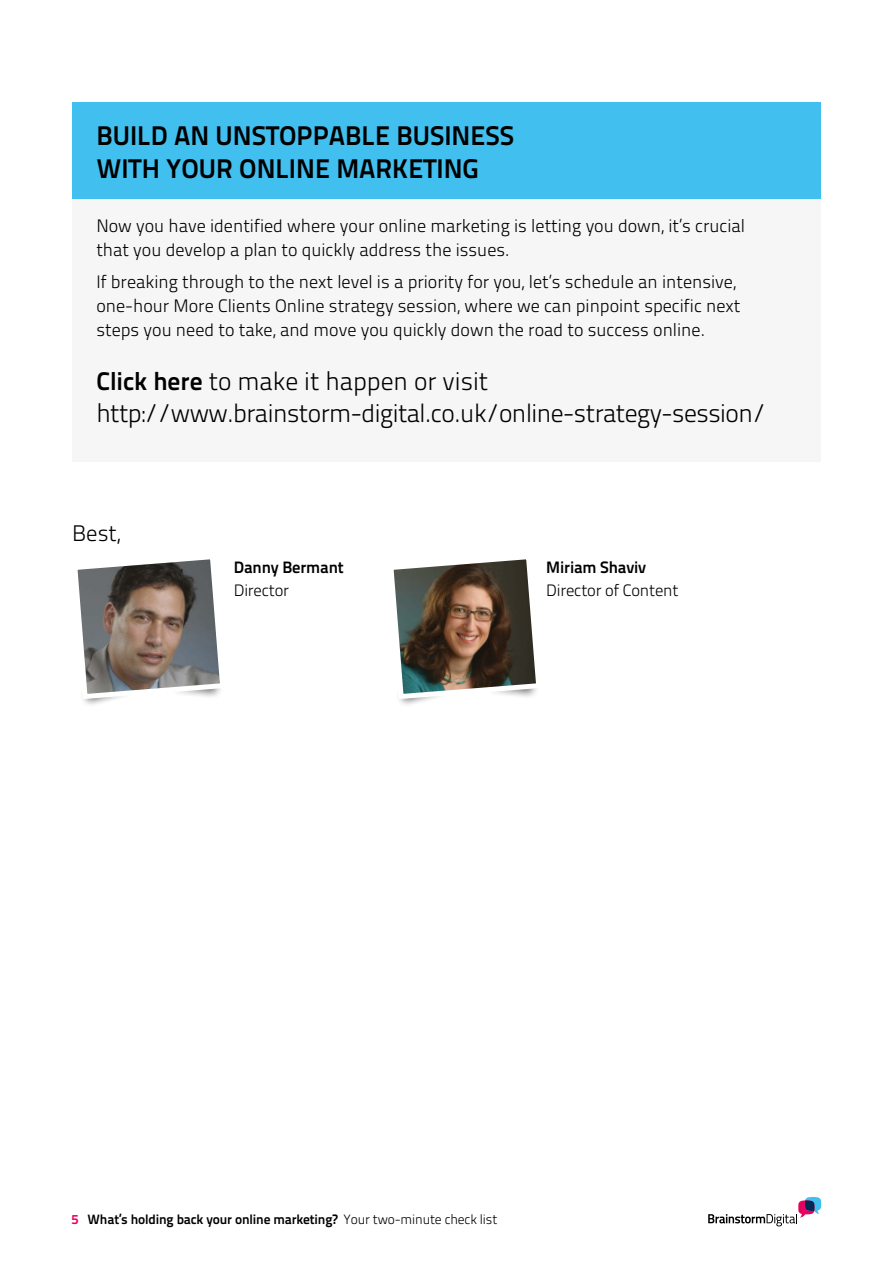
<style>
.page{position:relative;width:893px;height:1263px;background:#fff}
.page>*{position:absolute;margin:0;border:0;box-sizing:border-box;transform-origin:0 0}
.t1{font:700 27px/32.5px "Titillium Text 22 L";color:#000}
.t2{font:300 25.5px/32.5px "Titillium Text 22 L";letter-spacing:-.02em;color:#000}
.t3{font:300 22.5px "Titillium Text 22 L";color:#000}
.t4{font:300 18px/24px "Titillium Text 22 L";color:#000}
.t5{font:300 16.5px "Titillium Text 22 L";letter-spacing:-.01em;color:#000}
.t6{font:700 16.5px "Titillium Text 22 L";letter-spacing:-.01em;color:#000}
.t7{font:700 13.5px "Titillium Text 22 L";letter-spacing:-.01em;color:#000}
.s1{font-weight:700}
.s2{color:#e60060}
.s3{font-weight:300}
</style>
<div class="page">
<div style="left:72px;top:102px;width:749px;height:360px;background:#f6f6f6"></div>
<div style="left:72px;top:102px;width:749px;height:96px;background:#41c0f0"></div>
<div style="left:396px;top:682px;width:56px;height:26px;background:#000;opacity:.75"></div>
<img style="left:393px;top:559px;width:144px;height:143px">
<div style="left:80px;top:682px;width:56px;height:26px;background:#000;opacity:.75"></div>
<svg style="left:77px;top:559px;width:144px;height:143px"></svg>
<svg style="left:708px;top:1197px;width:113px;height:29px"></svg>
<h1 class="t1" style="left:96px;top:118px;width:419px">BUILD AN UNSTOPPABLE BUSINESS<br>WITH YOUR ONLINE MARKETING</h1>
<p class="t4" style="left:96px;top:212px;width:650px">Now you have identified where your online marketing is letting you down, it’s crucial that you develop a plan to quickly address the issues.</p>
<p class="t4" style="left:96px;top:269px;width:645px">If breaking through to the next level is a priority for you, let’s schedule an intensive, one-hour More Clients Online strategy session, where we can pinpoint specific next steps you need to take, and move you quickly down the road to success online.</p>
<h2 class="t2" style="left:96px;top:363px;width:671px"><span class="s1">Click here</span> to make it happen or visit http://www.brainstorm-digital.co.uk/online-strategy-session/</h2>
<p class="t3" style="left:72px;top:517px;width:50px">Best,</p>
<p class="t6" style="left:234px;top:555px;width:111px">Danny Bermant</p>
<p class="t5" style="left:234px;top:578px;width:57px">Director</p>
<p class="t6" style="left:546px;top:555px;width:101px">Miriam Shaviv</p>
<p class="t5" style="left:546px;top:578px;width:134px">Director of Content</p>
<p class="t7" style="left:71px;top:1208px;width:427px"><span class="s2">5</span> What’s holding back your online marketing? <span class="s3">Your two-minute check list</span></p>
</div>
